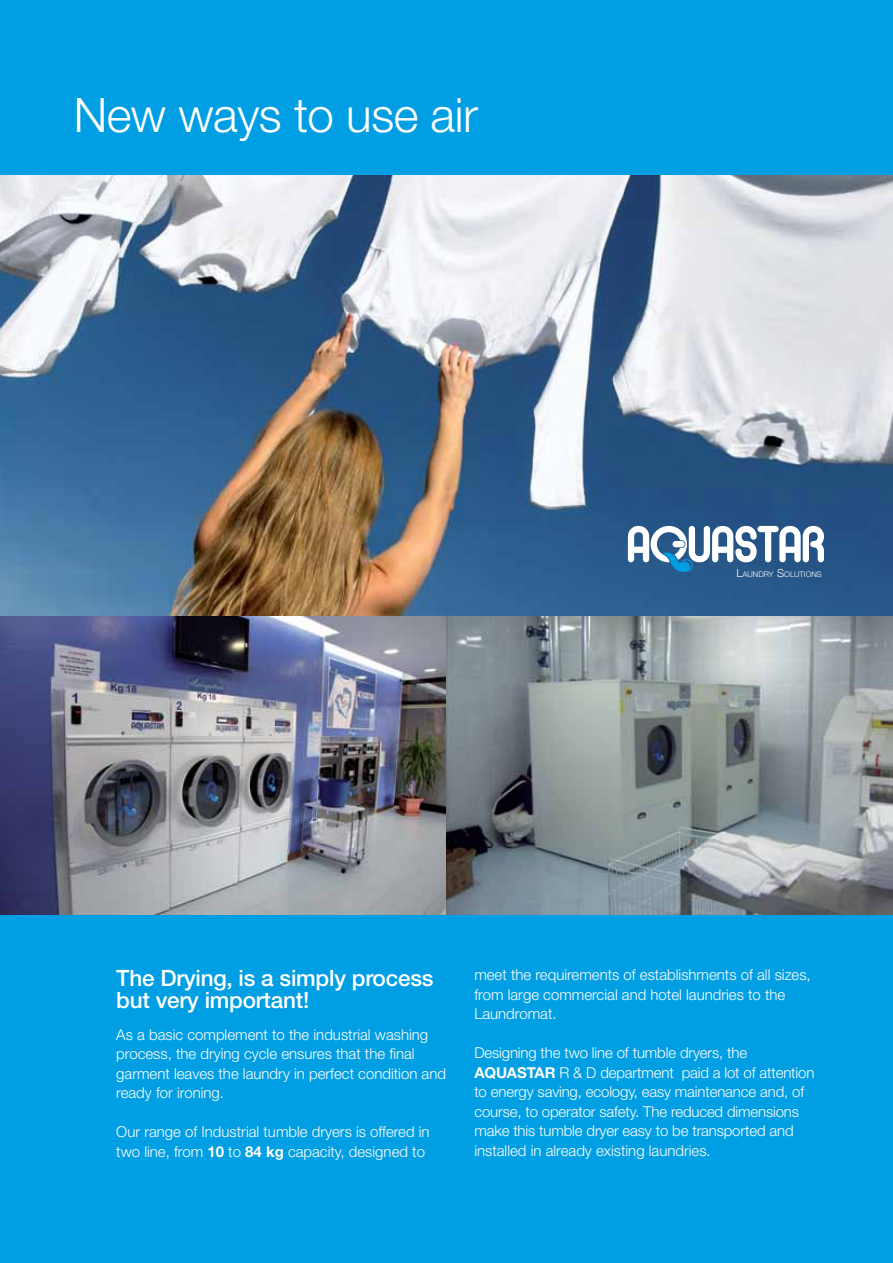
<style>
.page{position:relative;width:893px;height:1263px;background:#009ee2}
.page>*{position:absolute;margin:0;border:0;box-sizing:border-box;transform-origin:0 0}
.t1{font:300 47.55px "Helvetica Neue LT Std";letter-spacing:-.01em;color:#fff}
.t2{font:500 22.5px/22.5px "Helvetica Neue LT Std";letter-spacing:-.01em;color:#fff}
.t3{font:300 15px/19.5px "Helvetica Neue LT Std";color:#fff}
.t4{font:300 7.8px "Helvetica Neue LT Std";color:#fff}
.s1{font-size:11.25px}
.s2{font-weight:700}
</style>
<div class="page">
<img style="left:0;top:175px;width:893px;height:442px">
<img style="left:0;top:617px;width:893px;height:298px">
<svg style="left:628px;top:526px;width:196px;height:46px;background:#82a0bd"></svg>
<h1 class="t1" style="left:74px;top:86px;width:406px">New ways to use air</h1>
<p class="t4" style="left:737px;top:570px;width:86px"><span class="s1">L</span>AUNDRY <span class="s1">S</span>OLUTIONS</p>
<h2 class="t2" style="left:116px;top:966px;width:319px">The Drying, is a simply process but very important!</h2>
<p class="t3" style="left:116px;top:1024px;width:331px">As a basic complement to the industrial washing process, the drying cycle ensures that the final garment leaves the laundry in perfect condition and ready for ironing.</p>
<p class="t3" style="left:116px;top:1122px;width:315px">Our range of Industrial tumble dryers is offered in two line, from <span class="s2">10</span> to <span class="s2">84 kg</span> capacity, designed to</p>
<p class="t3" style="left:474px;top:965px;width:338px">meet the requirements of establishments of all sizes, from large commercial and hotel laundries to the<br>Laundromat.</p>
<p class="t3" style="left:474px;top:1043px;width:342px">Designing the two line of tumble dryers, the <span class="s2">AQUASTAR</span> R &amp; D department paid a lot of attention to energy saving, ecology, easy maintenance and, of course, to operator safety. The reduced dimensions make this tumble dryer easy to be transported and installed in already existing laundries.</p>
</div>
